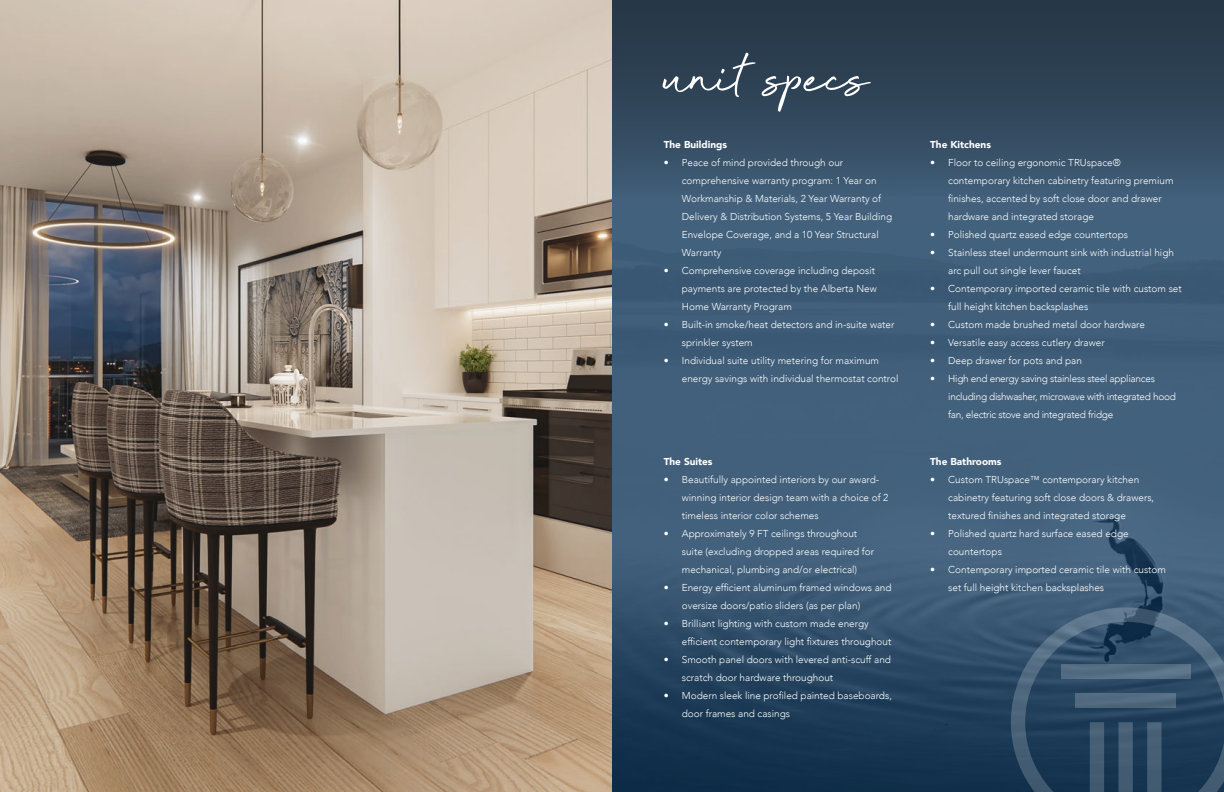
<style>
.page{position:relative;width:1224px;height:792px;background:#fff}
.page>*{position:absolute;margin:0;border:0;box-sizing:border-box;transform-origin:0 0}
.t1{font:74.8px "Beyond Infinity";color:#fff}
.t2{font:300 10px/18px "Avenir";color:#fff}
.t3{font:300 10px/18px "Avenir";letter-spacing:-.025em;color:#fff}
.t4{font:900 10px "Avenir";color:#fff}
</style>
<div class="page">
<img style="left:0;top:0;width:612px;height:792px">
<svg style="left:612px;top:200px;width:612px;height:592px;background:#395773"></svg>
<div style="left:612px;top:0;width:612px;height:200px;background:linear-gradient(to bottom,#243341,#3e5b74)"></div>
<svg style="left:1011px;top:607px;width:213px;height:185px;background:#2e4b65"></svg>
<div style="left:1061px;top:665px;width:129px;height:14px;background:#566f84"></div>
<div style="left:1075px;top:694px;width:101px;height:14px;background:#526a7f"></div>
<svg style="left:1118px;top:722px;width:15px;height:70px"></svg>
<p class="t1" style="left:664px;top:39px;width:206px">unit specs</p>
<p class="t4" style="left:664px;top:136px;width:65px">The Buildings</p>
<p class="t2" style="left:682px;top:153px;width:212px;text-indent:-18px">• Peace of mind provided through our comprehensive warranty program: 1 Year on Workmanship &amp; Materials, 2 Year Warranty of Delivery &amp; Distribution Systems, 5 Year Building Envelope Coverage, and a 10 Year Structural Warranty</p>
<p class="t2" style="left:682px;top:261px;width:196px;text-indent:-18px">• Comprehensive coverage including deposit payments are protected by the Alberta New<br>Home Warranty Program</p>
<p class="t2" style="left:682px;top:315px;width:214px;text-indent:-18px">• Built-in smoke/heat detectors and in-suite water sprinkler system</p>
<p class="t2" style="left:682px;top:351px;width:218px;text-indent:-18px">• Individual suite utility metering for maximum energy savings with individual thermostat control</p>
<p class="t4" style="left:664px;top:453px;width:50px">The Suites</p>
<p class="t2" style="left:682px;top:471px;width:208px;text-indent:-18px">• Beautifully appointed interiors by our award&shy;winning interior design team with a choice of 2 timeless interior color schemes</p>
<p class="t2" style="left:682px;top:525px;width:194px;text-indent:-18px">• Approximately 9 FT ceilings throughout suite (excluding dropped areas required for mechanical, plumbing and/or electrical)</p>
<p class="t2" style="left:682px;top:579px;width:211px;text-indent:-18px">• Energy efficient aluminum framed windows and oversize doors/patio sliders (as per plan)</p>
<p class="t2" style="left:682px;top:615px;width:211px;text-indent:-18px">• Brilliant lighting with custom made energy efficient contemporary light fixtures throughout</p>
<p class="t2" style="left:682px;top:651px;width:211px;text-indent:-18px">• Smooth panel doors with levered anti-scuff and scratch door hardware throughout</p>
<p class="t2" style="left:682px;top:687px;width:212px;text-indent:-18px">• Modern sleek line profiled painted baseboards, door frames and casings</p>
<p class="t4" style="left:930px;top:135px;width:62px">The Kitchens</p>
<p class="t2" style="left:948px;top:153px;width:227px;text-indent:-18px">• Floor to ceiling ergonomic TRUspace® contemporary kitchen cabinetry featuring premium finishes, accented by soft close door and drawer hardware and integrated storage</p>
<p class="t2" style="left:930px;top:225px;width:199px">• Polished quartz eased edge countertops</p>
<p class="t2" style="left:948px;top:243px;width:227px;text-indent:-18px">• Stainless steel undermount sink with industrial high arc pull out single lever faucet</p>
<p class="t2" style="left:948px;top:279px;width:235px;text-indent:-18px">• Contemporary imported ceramic tile with custom set full height kitchen backsplashes</p>
<p class="t2" style="left:930px;top:315px;width:216px">• Custom made brushed metal door hardware</p>
<p class="t2" style="left:930px;top:333px;width:176px">• Versatile easy access cutlery drawer</p>
<p class="t2" style="left:930px;top:351px;width:153px">• Deep drawer for pots and pan</p>
<p class="t3" style="left:948px;top:369px;width:229px;text-indent:-18px">• High end energy saving stainless steel appliances including dishwasher, microwave with integrated hood fan, electric stove and integrated fridge</p>
<p class="t4" style="left:930px;top:453px;width:73px">The Bathrooms</p>
<p class="t2" style="left:948px;top:471px;width:208px;text-indent:-18px">• Custom TRUspace™ contemporary kitchen cabinetry featuring soft close doors &amp; drawers, textured finishes and integrated storage</p>
<p class="t2" style="left:948px;top:525px;width:182px;text-indent:-18px">• Polished quartz hard surface eased edge countertops</p>
<p class="t2" style="left:948px;top:561px;width:219px;text-indent:-18px">• Contemporary imported ceramic tile with custom set full height kitchen backsplashes</p>
</div>
